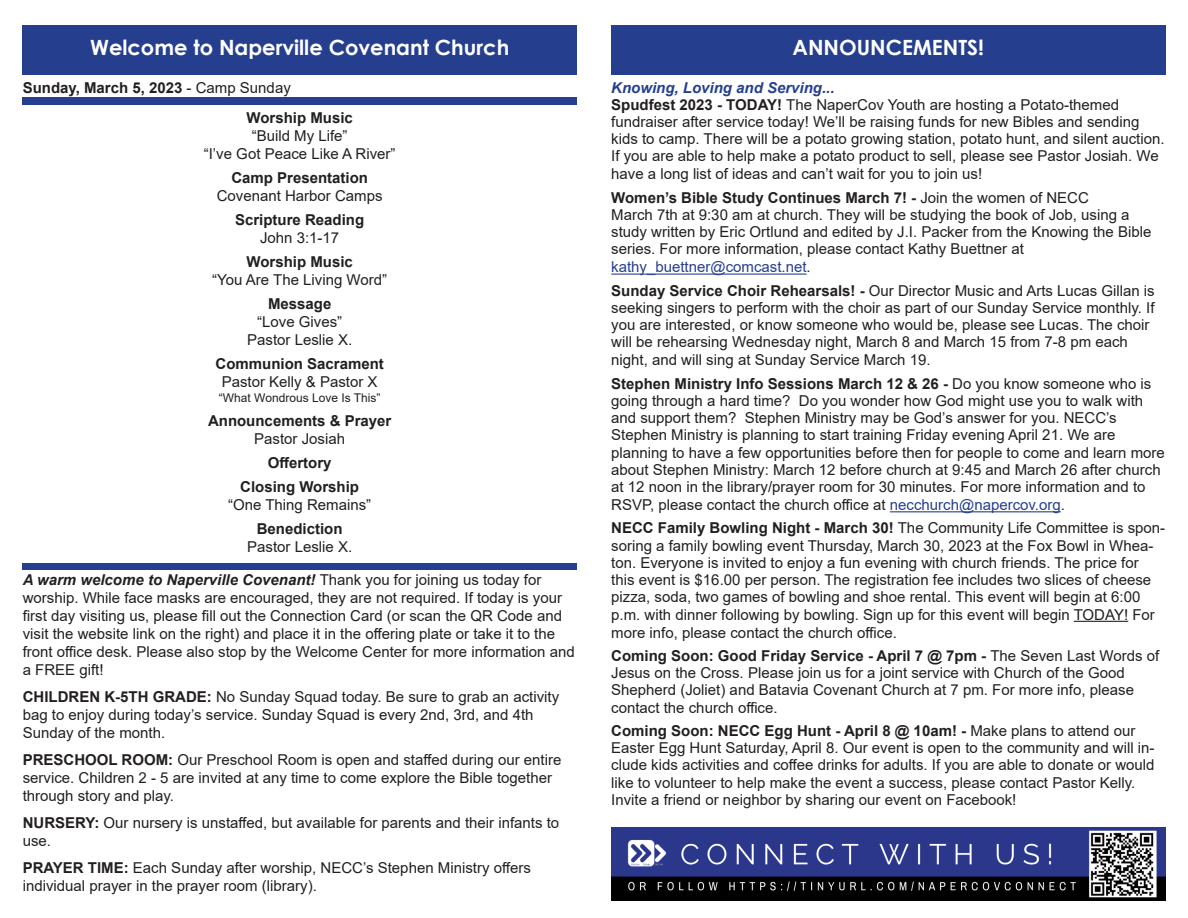
<style>
.page{position:relative;width:1188px;height:918px;background:#fff}
.page>*{position:absolute;margin:0;border:0;box-sizing:border-box;transform-origin:0 0}
.t1{font:700 21px "Century Gothic";color:#fff}
.t2{font:15px/17.4px "Arial";color:#231f20}
.t3{font:700 15px "Arial";color:#231f20}
.t4{font:italic 700 15px "Arial";color:#231f20}
.t5{font:italic 700 15px "Arial";color:#253f8e}
.t6{font:15px "Arial";color:#253f8e}
.t7{font:12px "Arial";color:#231f20}
.s1{font-weight:400}
.s2{font-weight:400;font-style:normal}
.s3{font-weight:700}
.s4{color:#231f20}
.s5{color:#253f8e}
</style>
<div class="page">
<div style="left:23px;top:25px;width:554px;height:50px;background:#253f8e"></div>
<div style="left:611px;top:25px;width:554px;height:50px;background:#253f8e"></div>
<div style="left:23px;top:97px;width:554px;height:8px;background:#253f8e"></div>
<hr style="left:611px;top:274px;width:196px;height:1px;background:#253f8e">
<hr style="left:890px;top:511px;width:171px;height:1px;background:#253f8e">
<hr style="left:1074px;top:621px;width:54px;height:1px;background:#231f20">
<div style="left:23px;top:563px;width:554px;height:7px;background:#253f8e"></div>
<img style="left:611px;top:827px;width:554px;height:73px">
<p class="t1" style="left:90px;top:32px;width:421px">Welcome to Naperville Covenant Church</p>
<p class="t3" style="left:23px;top:77px;width:270px">Sunday, March 5, 2023 <span class="s1">- Camp Sunday</span></p>
<p class="t3" style="left:247px;top:108px;width:108px">Worship Music</p>
<p class="t2" style="left:204px;top:127px;width:193px;line-height:18px;text-align:center">“Build My Life”<br>“I’ve Got Peace Like A River”</p>
<p class="t3" style="left:231px;top:168px;width:138px">Camp Presentation</p>
<p class="t2" style="left:217px;top:187px;width:167px">Covenant Harbor Camps</p>
<p class="t3" style="left:235px;top:210px;width:131px">Scripture Reading</p>
<p class="t2" style="left:260px;top:229px;width:81px">John 3:1-17</p>
<p class="t3" style="left:247px;top:252px;width:108px">Worship Music</p>
<p class="t2" style="left:212px;top:271px;width:176px">“You Are The Living Word”</p>
<p class="t3" style="left:268px;top:294px;width:65px">Message</p>
<p class="t2" style="left:257px;top:313px;width:87px">“Love Gives”</p>
<p class="t2" style="left:247px;top:331px;width:107px">Pastor Leslie X.</p>
<p class="t3" style="left:216px;top:354px;width:170px">Communion Sacrament</p>
<p class="t2" style="left:222px;top:373px;width:157px">Pastor Kelly &amp; Pastor X</p>
<p class="t7" style="left:219px;top:389px;width:163px">“What Wondrous Love Is This”</p>
<p class="t3" style="left:208px;top:410px;width:185px">Announcements &amp; Prayer</p>
<p class="t2" style="left:254px;top:430px;width:92px">Pastor Josiah</p>
<p class="t3" style="left:268px;top:452px;width:65px">Offertory</p>
<p class="t3" style="left:240px;top:476px;width:120px">Closing Worship</p>
<p class="t2" style="left:228px;top:496px;width:145px">“One Thing Remains”</p>
<p class="t3" style="left:257px;top:518px;width:87px">Benediction</p>
<p class="t2" style="left:247px;top:538px;width:107px">Pastor Leslie X.</p>
<p class="t4" style="left:23px;top:570px;width:520px">A warm welcome to Naperville Covenant! <span class="s2">Thank you for joining us today for</span></p>
<p class="t2" style="left:23px;top:589px;width:554px;line-height:18px">worship. While face masks are encouraged, they are not required. If today is your first day visiting us, please fill out the Connection Card (or scan the QR Code and visit the website link on the right) and place it in the offering plate or take it to the front office desk. Please also stop by the Welcome Center for more information and a FREE gift!</p>
<p class="t2" style="left:23px;top:688px;width:538px;line-height:18px"><span class="s3">CHILDREN K-5TH GRADE:</span> No Sunday Squad today. Be sure to grab an activity bag to enjoy during today’s service. Sunday Squad is every 2nd, 3rd, and 4th</p>
<p class="t2" style="left:23px;top:724px;width:144px">Sunday of the month.</p>
<p class="t2" style="left:23px;top:751px;width:540px;line-height:18px"><span class="s3">PRESCHOOL ROOM:</span> Our Preschool Room is open and staffed during our entire service. Children 2 - 5 are invited at any time to come explore the Bible together through story and play.</p>
<p class="t2" style="left:23px;top:814px;width:538px;line-height:18px"><span class="s3">NURSERY:</span> Our nursery is unstaffed, but available for parents and their infants to use.</p>
<p class="t2" style="left:23px;top:859px;width:510px"><span class="s3">PRAYER TIME:</span> Each Sunday after worship, NECC’s Stephen Ministry offers</p>
<p class="t2" style="left:23px;top:877px;width:296px">individual prayer in the prayer room (library).</p>
<p class="t1" style="left:793px;top:32px;width:193px">ANNOUNCEMENTS!</p>
<p class="t5" style="left:611px;top:78px;width:225px">Knowing, Loving and Serving...</p>
<p class="t2" style="left:611px;top:96px;width:509px"><span class="s3">Spudfest 2023 - TODAY!</span> The NaperCov Youth are hosting a Potato-themed</p>
<p class="t2" style="left:611px;top:113px;width:555px">fundraiser after service today! We’ll be raising funds for new Bibles and sending kids to camp. There will be a potato growing station, potato hunt, and silent auction.<br>If you are able to help make a potato product to sell, please see Pastor Josiah. We have a long list of ideas and can’t wait for you to join us!</p>
<p class="t3" style="left:611px;top:187px;width:479px">Women’s Bible Study Continues March 7! - <span class="s1">Join the women of NECC</span></p>
<p class="t2" style="left:611px;top:206px;width:542px">March 7th at 9:30 am at church. They will be studying the book of Job, using a study written by Eric Ortlund and edited by J.I. Packer from the Knowing the Bible series. For more information, please contact Kathy Buettner at</p>
<p class="t6" style="left:611px;top:257px;width:201px">kathy_buettner@comcast.net<span class="s4">.</span></p>
<p class="t2" style="left:611px;top:282px;width:545px"><span class="s3">Sunday Service Choir Rehearsals! -</span> Our Director Music and Arts Lucas Gillan is seeking singers to perform with the choir as part of our Sunday Service monthly. If you are interested, or know someone who would be, please see Lucas. The choir will be rehearsing Wednesday night, March 8 and March 15 from 7-8 pm each night, and will sing at Sunday Service March 19.</p>
<p class="t2" style="left:611px;top:375px;width:542px"><span class="s3">Stephen Ministry Info Sessions March 12 &amp; 26 -</span> Do you know someone who is going through a hard time? Do you wonder how God might use you to walk with and support them? Stephen Ministry may be God’s answer for you. NECC’s</p>
<p class="t2" style="left:611px;top:426px;width:506px">Stephen Ministry is planning to start training Friday evening April 21. We are</p>
<p class="t2" style="left:611px;top:444px;width:555px">planning to have a few opportunities before then for people to come and learn more about Stephen Ministry: March 12 before church at 9:45 and March 26 after church at 12 noon in the library/prayer room for 30 minutes. For more information and to RSVP, please contact the church office at <span class="s5">necchurch@napercov.org</span>.</p>
<p class="t2" style="left:611px;top:519px;width:556px"><span class="s3">NECC Family Bowling Night - March 30!</span> The Community Life Committee is spon&shy;soring a family bowling event Thursday, March 30, 2023 at the Fox Bowl in Whea&shy;ton. Everyone is invited to enjoy a fun evening with church friends. The price for this event is $16.00 per person. The registration fee includes two slices of cheese pizza, soda, two games of bowling and shoe rental. This event will begin at 6:00 p.m. with dinner following by bowling. Sign up for this event will begin TODAY! For more info, please contact the church office.</p>
<p class="t3" style="left:611px;top:645px;width:550px">Coming Soon: Good Friday Service - April 7 @ 7pm - <span class="s1">The Seven Last Words of</span></p>
<p class="t2" style="left:611px;top:664px;width:524px">Jesus on the Cross. Please join us for a joint service with Church of the Good<br>Shepherd (Joliet) and Batavia Covenant Church at 7 pm. For more info, please contact the church office.</p>
<p class="t3" style="left:611px;top:720px;width:526px">Coming Soon: NECC Egg Hunt - April 8 @ 10am! - <span class="s1">Make plans to attend our</span></p>
<p class="t2" style="left:611px;top:739px;width:545px">Easter Egg Hunt Saturday, April 8. Our event is open to the community and will in&shy;clude kids activities and coffee drinks for adults. If you are able to donate or would like to volunteer to help make the event a success, please contact Pastor Kelly.<br>Invite a friend or neighbor by sharing our event on Facebook!</p>
</div>
